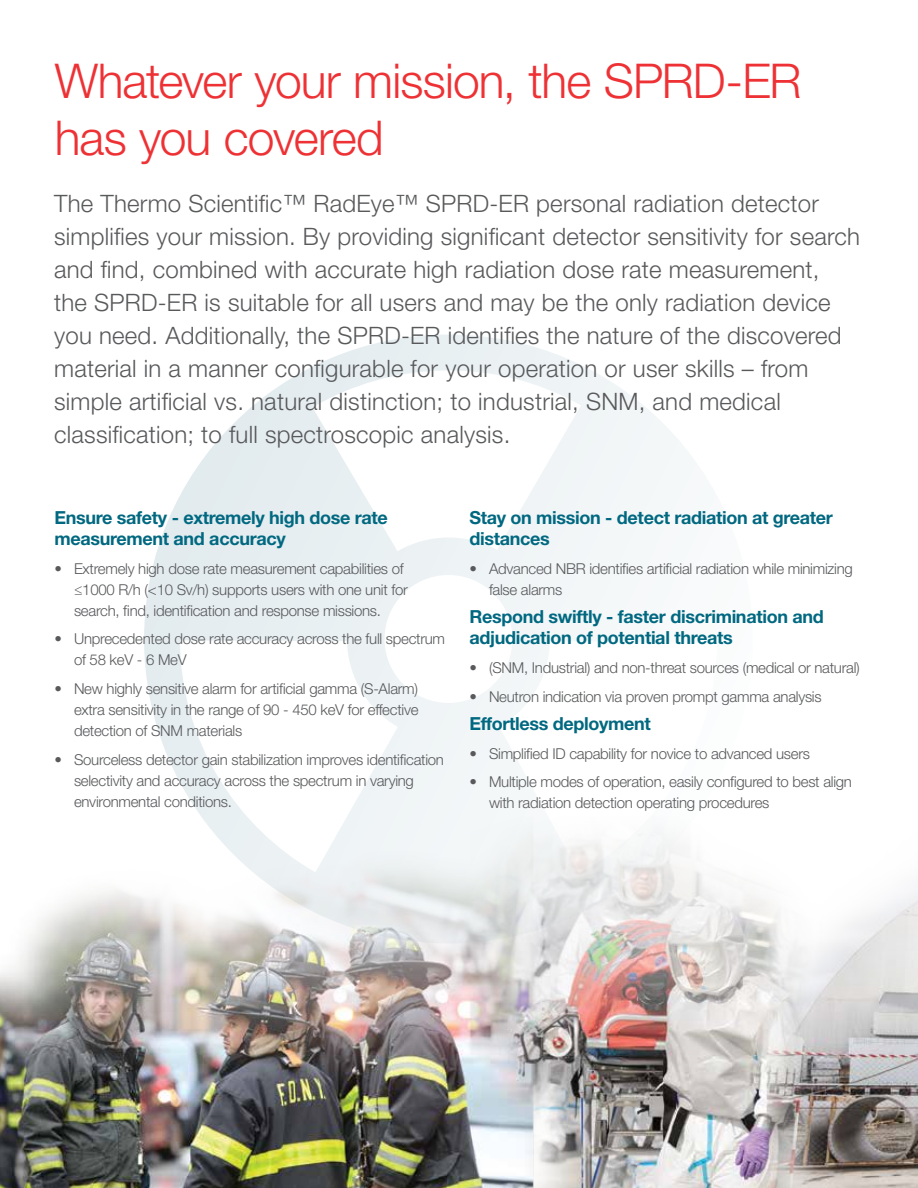
<style>
.page{position:relative;width:918px;height:1188px;background:#fff}
.page>*{position:absolute;margin:0;border:0;box-sizing:border-box;transform-origin:0 0}
.t1{font:300 48px/57px "Helvetica Neue LT Std";letter-spacing:-.02em;color:#ee3134}
.t2{font:300 24px/33px "Helvetica Neue LT Std";letter-spacing:.01em;color:#58595b}
.t3{font:700 18px/21px "Helvetica Neue LT Std";letter-spacing:-.02em;color:#006880}
.t4{font:300 15px/21px "Helvetica Neue LT Std";letter-spacing:-.02em;color:#58595b}
</style>
<div class="page">
<img style="left:0;top:886px;width:918px;height:302px">
<svg style="left:144px;top:335px;width:609px;height:608px"></svg>
<h1 class="t1" style="left:55px;top:51px;width:748px">Whatever your mission, the SPRD-ER has you covered</h1>
<p class="t2" style="left:54px;top:186px;width:807px">The Thermo Scientific™ RadEye™ SPRD-ER personal radiation detector simplifies your mission. By providing significant detector sensitivity for search and find, combined with accurate high radiation dose rate measurement,<br>the SPRD-ER is suitable for all users and may be the only radiation device you need. Additionally, the SPRD-ER identifies the nature of the discovered material in a manner configurable for your operation or user skills – from simple artificial vs. natural distinction; to industrial, SNM, and medical classification; to full spectroscopic analysis.</p>
<p class="t3" style="left:55px;top:507px;width:335px">Ensure safety - extremely high dose rate measurement and accuracy</p>
<p class="t4" style="left:74px;top:558px;width:335px;text-indent:-20px">• Extremely high dose rate measurement capabilities of ≤1000 R/h (&lt;10 Sv/h) supports users with one unit for search, find, identification and response missions.</p>
<p class="t4" style="left:74px;top:628px;width:373px;text-indent:-20px">• Unprecedented dose rate accuracy across the full spectrum of 58 keV - 6 MeV</p>
<p class="t4" style="left:74px;top:678px;width:346px;text-align:justify;text-indent:-20px">• New highly sensitive alarm for artificial gamma (S-Alarm) extra sensitivity in the range of 90 - 450 keV for effective detection of SNM materials</p>
<p class="t4" style="left:74px;top:748px;width:371px;text-indent:-20px">• Sourceless detector gain stabilization improves identification selectivity and accuracy across the spectrum in varying environmental conditions.</p>
<p class="t3" style="left:470px;top:507px;width:365px">Stay on mission - detect radiation at greater distances</p>
<p class="t4" style="left:489px;top:558px;width:365px;text-indent:-20px">• Advanced NBR identifies artificial radiation while minimizing false alarms</p>
<p class="t3" style="left:470px;top:606px;width:356px">Respond swiftly - faster discrimination and adjudication of potential threats</p>
<p class="t4" style="left:470px;top:657px;width:392px">• (SNM, Industrial) and non-threat sources (medical or natural)</p>
<p class="t4" style="left:470px;top:685px;width:354px">• Neutron indication via proven prompt gamma analysis</p>
<p class="t3" style="left:470px;top:713px;width:183px">Effortless deployment</p>
<p class="t4" style="left:470px;top:743px;width:342px">• Simplified ID capability for novice to advanced users</p>
<p class="t4" style="left:489px;top:771px;width:365px;text-indent:-20px">• Multiple modes of operation, easily configured to best align with radiation detection operating procedures</p>
</div>
